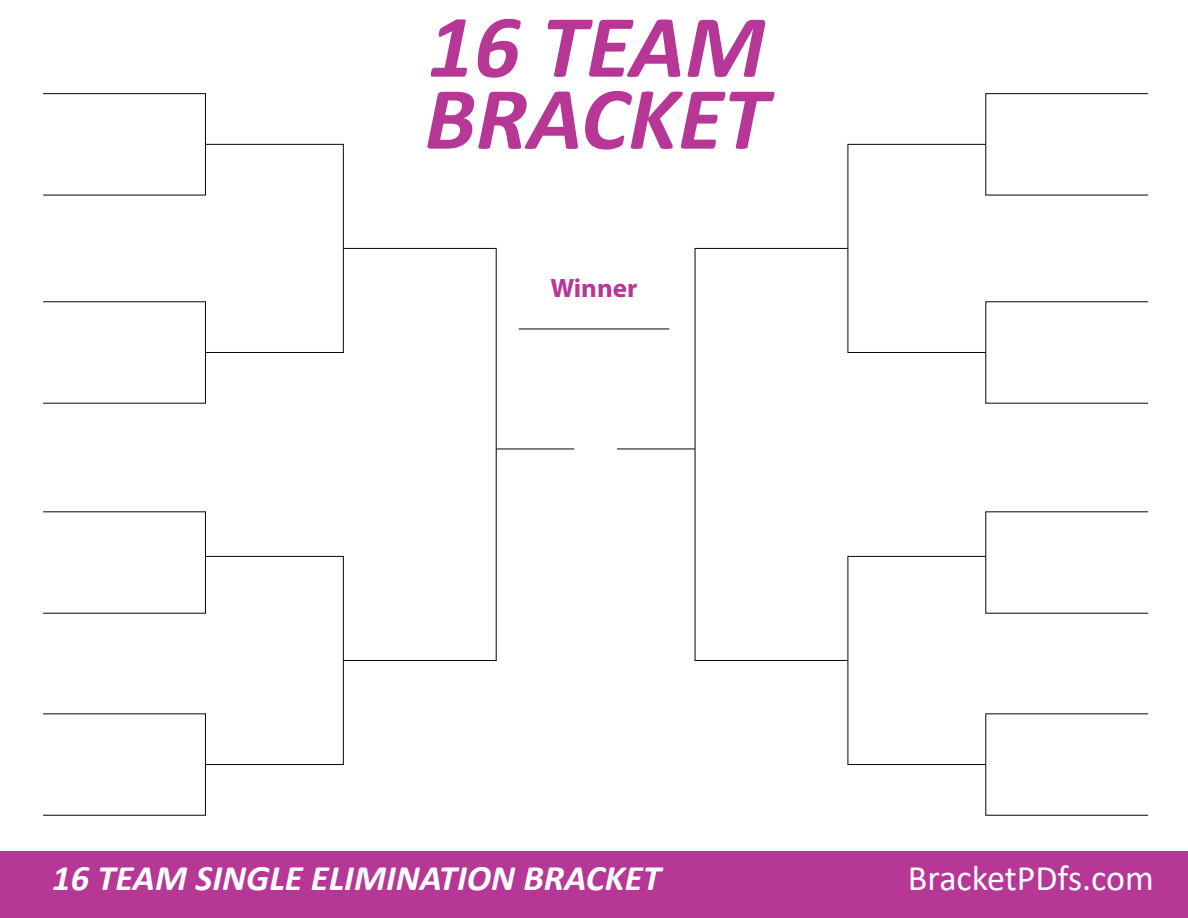
<style>
.page{position:relative;width:1188px;height:918px;background:#fff}
.page>*{position:absolute;margin:0;border:0;box-sizing:border-box;transform-origin:0 0}
.t1{font:italic 700 90px/72px "Calibri";color:#b73796}
.t2{font:italic 700 36px "Calibri";color:#fff}
.t3{font:36px "Calibri";color:#fff}
.t4{font:700 26.55px "Myriad Pro";color:#b73796}
</style>
<div class="page">
<div style="left:985px;top:93px;width:163px;height:102px;border:1px solid #070707"></div>
<div style="left:848px;top:144px;width:138px;height:209px;border:1px solid #070707"></div>
<div style="left:848px;top:556px;width:138px;height:209px;border:1px solid #070707"></div>
<hr style="left:617px;top:449px;width:78px;height:1px;background:#070707">
<div style="left:43px;top:93px;width:163px;height:102px;border:1px solid #070707"></div>
<div style="left:205px;top:144px;width:139px;height:209px;border:1px solid #070707"></div>
<div style="left:205px;top:556px;width:139px;height:209px;border:1px solid #070707"></div>
<div style="left:343px;top:248px;width:154px;height:413px;border:1px solid #070707"></div>
<hr style="left:496px;top:449px;width:78px;height:1px;background:#070707">
<div style="left:0;top:852px;width:1188px;height:66px;background:#b73796"></div>
<hr style="left:519px;top:329px;width:150px;height:1px;background:#070707">
<h1 class="t1" style="left:425px;top:8px;width:345px">16 TEAM<br>BRACKET</h1>
<p class="t4" style="left:551px;top:271px;width:88px">Winner</p>
<p class="t2" style="left:52px;top:852px;width:610px">16 TEAM SINGLE ELIMINATION BRACKET</p>
<p class="t3" style="left:908px;top:853px;width:247px">BracketPDfs.com</p>
</div>
